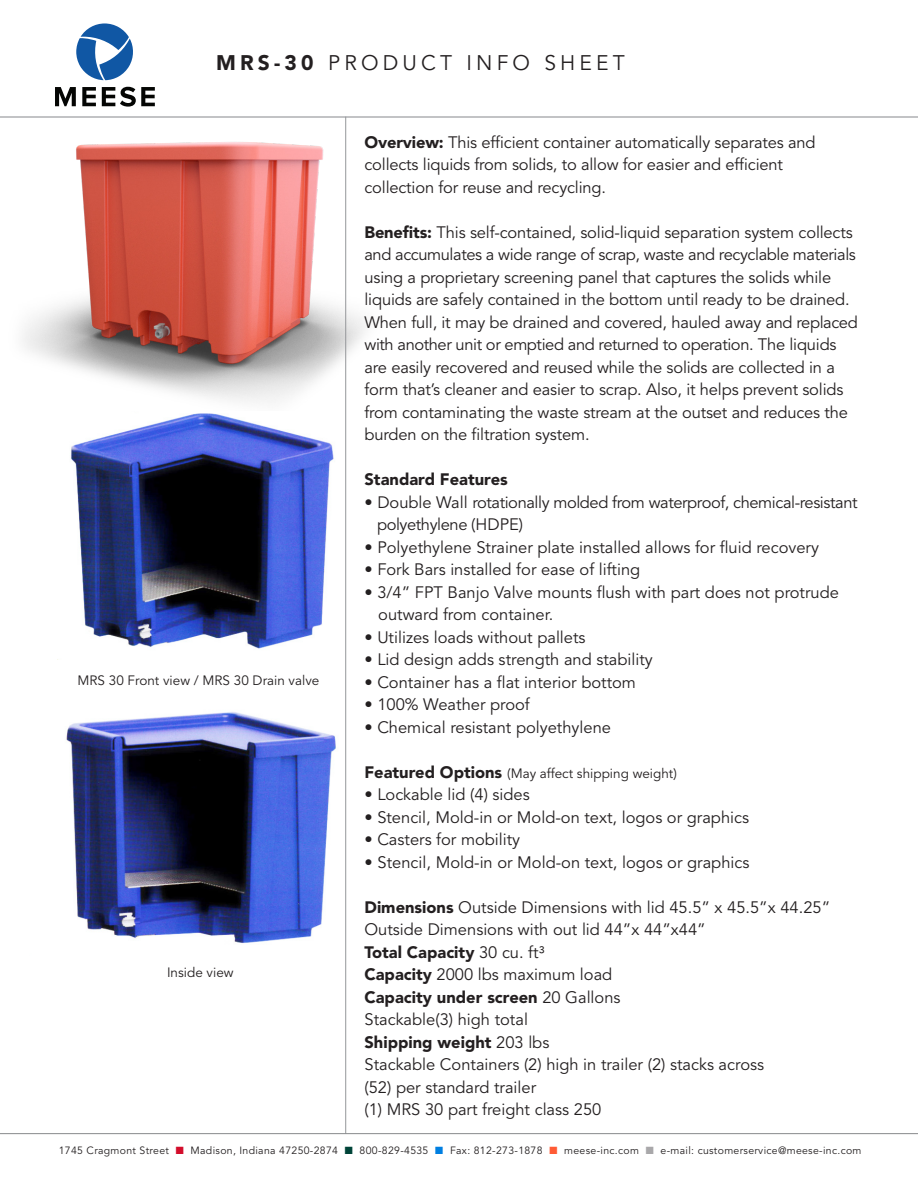
<style>
.page{position:relative;width:918px;height:1188px;background:#fff}
.page>*{position:absolute;margin:0;border:0;box-sizing:border-box;transform-origin:0 0}
.t1{font:21px "Avenir";letter-spacing:.2em;color:#231f20}
.t2{font:16.5px/22.5px "Avenir";letter-spacing:-.01em;color:#231f20}
.t3{font:900 16.5px "Avenir";color:#231f20}
.t4{font:13.5px "Avenir";color:#231f20}
.t5{font:10.5px "Avenir";letter-spacing:.03em;color:#231f20}
.s1{font-weight:900}
.s2{font-weight:900;font-size:16.5px}
.s3{font-weight:400}
.s4{color:#d30d2b}
.s5{color:#004438}
.s6{color:#007fe1}
.s7{color:#ff5b35}
.s8{color:#a9a8aa}
</style>
<div class="page">
<img style="left:66px;top:697px;width:281px;height:259px">
<img style="left:23px;top:135px;width:343px;height:287px">
<hr style="left:0;top:117px;width:918px;height:1px;background:#87898c">
<hr style="left:345px;top:117px;width:1px;height:1017px;background:#95979a">
<hr style="left:0;top:1133px;width:918px;height:1px;background:#87898c">
<img style="left:57px;top:411px;width:288px;height:238px">
<svg style="left:55px;top:87px;width:21px;height:19px"></svg>
<svg style="left:82px;top:87px;width:14px;height:19px"></svg>
<svg style="left:102px;top:87px;width:53px;height:20px"></svg>
<svg style="left:76px;top:23px;width:57px;height:57px"></svg>
<p class="t1" style="left:216px;top:51px;width:410px"><span class="s1">MRS-30</span> PRODUCT INFO SHEET</p>
<p class="t4" style="left:78px;top:672px;width:243px">MRS 30 Front view / MRS 30 Drain valve</p>
<p class="t4" style="left:167px;top:965px;width:68px">Inside view</p>
<p class="t2" style="left:364px;top:131px;width:453px"><span class="s1">Overview:</span> This efficient container automatically separates and</p>
<p class="t2" style="left:364px;top:154px;width:420px">collects liquids from solids, to allow for easier and efficient</p>
<p class="t2" style="left:364px;top:176px;width:243px">collection for reuse and recycling.</p>
<p class="t2" style="left:364px;top:221px;width:495px"><span class="s1">Benefits:</span> This self-contained, solid-liquid separation system collects and accumulates a wide range of scrap, waste and recyclable materials using a proprietary screening panel that captures the solids while liquids are safely contained in the bottom until ready to be drained.<br>When full, it may be drained and covered, hauled away and replaced with another unit or emptied and returned to operation. The liquids are easily recovered and reused while the solids are collected in a form that’s cleaner and easier to scrap. Also, it helps prevent solids from contaminating the waste stream at the outset and reduces the burden on the filtration system.</p>
<p class="t3" style="left:364px;top:469px;width:145px">Standard Features</p>
<p class="t2" style="left:364px;top:491px;width:495px">• Double Wall rotationally molded from waterproof, chemical-resistant</p>
<p class="t2" style="left:377px;top:514px;width:148px">polyethylene (HDPE)</p>
<p class="t2" style="left:364px;top:536px;width:456px">• Polyethylene Strainer plate installed allows for fluid recovery</p>
<p class="t2" style="left:364px;top:559px;width:277px">• Fork Bars installed for ease of lifting</p>
<p class="t2" style="left:364px;top:581px;width:476px">• 3/4” FPT Banjo Valve mounts flush with part does not protrude</p>
<p class="t2" style="left:378px;top:604px;width:177px">outward from container.</p>
<p class="t2" style="left:364px;top:626px;width:223px">• Utilizes loads without pallets</p>
<p class="t2" style="left:364px;top:649px;width:290px">• Lid design adds strength and stability</p>
<p class="t2" style="left:364px;top:671px;width:273px">• Container has a flat interior bottom</p>
<p class="t2" style="left:364px;top:694px;width:167px">• 100% Weather proof</p>
<p class="t2" style="left:364px;top:716px;width:248px">• Chemical resistant polyethylene</p>
<p class="t4" style="left:364px;top:765px;width:314px"><span class="s2">Featured Options</span> (May affect shipping weight)</p>
<p class="t2" style="left:364px;top:784px;width:167px">• Lockable lid (4) sides</p>
<p class="t2" style="left:364px;top:806px;width:386px">• Stencil, Mold-in or Mold-on text, logos or graphics</p>
<p class="t2" style="left:364px;top:829px;width:157px">• Casters for mobility</p>
<p class="t2" style="left:364px;top:851px;width:386px"><span class="s1">•</span> Stencil, Mold-in or Mold-on text, logos or graphics</p>
<p class="t2" style="left:364px;top:896px;width:467px"><span class="s1">Dimensions</span> Outside Dimensions with lid 45.5” x 45.5”x 44.25”</p>
<p class="t2" style="left:364px;top:919px;width:343px">Outside Dimensions with out lid 44”x 44”x44”</p>
<p class="t3" style="left:364px;top:942px;width:182px">Total Capacity <span class="s3">30 cu. ft³</span></p>
<p class="t2" style="left:364px;top:964px;width:249px"><span class="s1">Capacity</span> 2000 lbs maximum load</p>
<p class="t3" style="left:364px;top:987px;width:258px">Capacity under screen <span class="s3">20 Gallons</span></p>
<p class="t2" style="left:364px;top:1009px;width:165px">Stackable(3) high total</p>
<p class="t3" style="left:364px;top:1032px;width:186px">Shipping weight <span class="s3">203 lbs</span></p>
<p class="t2" style="left:364px;top:1054px;width:401px">Stackable Containers (2) high in trailer (2) stacks across</p>
<p class="t2" style="left:364px;top:1076px;width:173px">(52) per standard trailer</p>
<p class="t2" style="left:364px;top:1099px;width:238px">(1) MRS 30 part freight class 250</p>
<p class="t5" style="left:59px;top:1144px;width:804px">1745 Cragmont Street <span class="s4">■</span> Madison, Indiana 47250-2874 <span class="s5">■</span> 800-829-4535 <span class="s6">■</span> Fax: 812-273-1878 <span class="s7">■</span> meese-inc.com <span class="s8">■</span> e-mail: customerservice@meese-inc.com</p>
</div>
